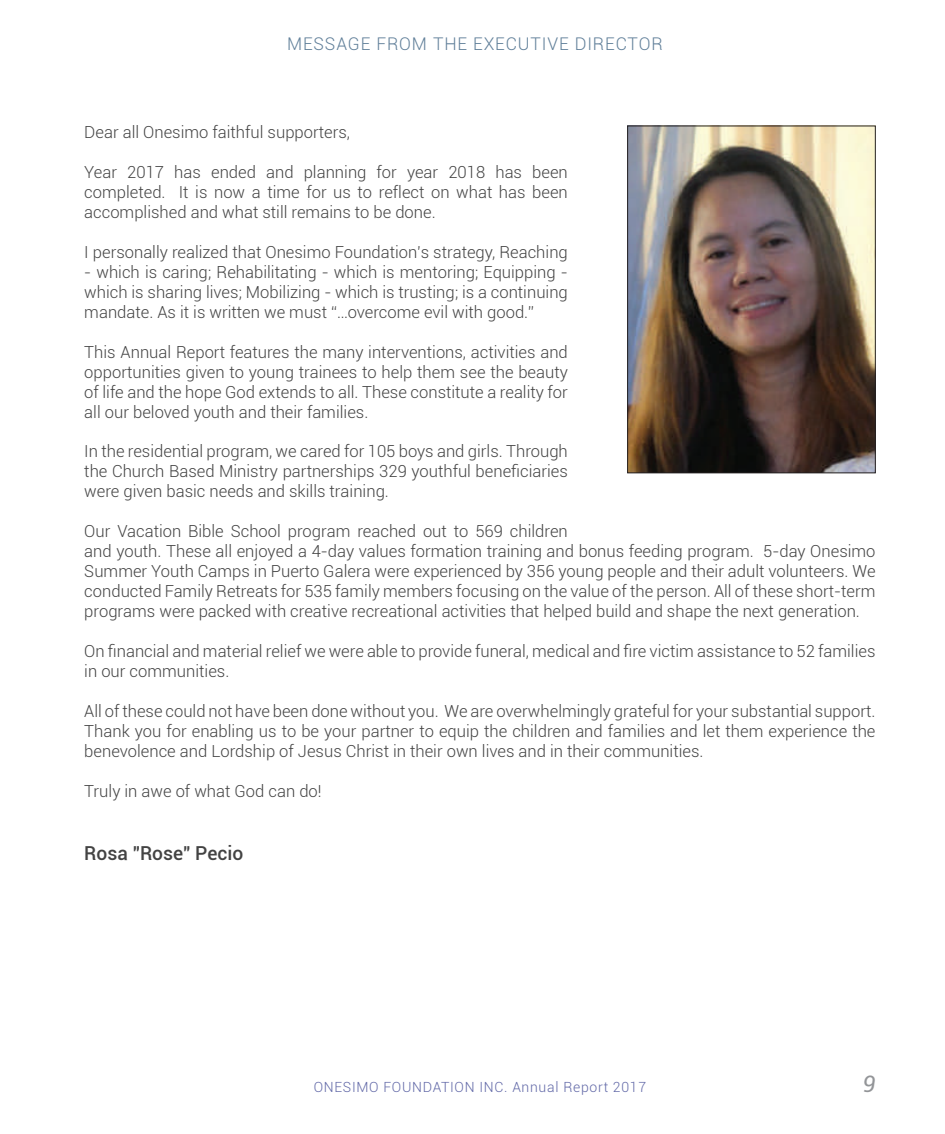
<style>
.page{position:relative;width:945px;height:1134px;background:#fff}
.page>*{position:absolute;margin:0;border:0;box-sizing:border-box;transform-origin:0 0}
.t1{font:italic 22.75px "Roboto";color:#939598}
.t2{font:500 19.25px "Roboto";color:#434343}
.t3{font:300 17.5px "Roboto";letter-spacing:.05em;color:#607f99}
.t4{font:300 16.62px/19.9px "Roboto";color:#434343;text-align:justify}
.t5{font:300 14px "Roboto";letter-spacing:.05em;color:#6168a7}
</style>
<div class="page">
<img style="left:629px;top:128px;width:245px;height:343px">
<div style="left:627px;top:126px;width:249px;height:347px;border:1px solid #231f20"></div>
<p class="t3" style="left:287px;top:31px;width:28px">Message</p>
<p class="t3" style="left:376px;top:31px;width:13px">from</p>
<p class="t3" style="left:433px;top:31px;width:231px">the EXECUTIVE D IRECTOR</p>
<p class="t4" style="left:84px;top:122px;width:267px">Dear all Onesimo faithful supporters,</p>
<p class="t4" style="left:84px;top:162px;width:485px">Year 2017 has ended and planning for year 2018 has been completed. It is now a time for us to reflect on what has been accomplished and what still remains to be done.</p>
<p class="t4" style="left:84px;top:242px;width:485px">I personally realized that Onesimo Foundation’s strategy, Reaching</p>
<p class="t4" style="left:84px;top:261px;width:485px">- which is caring; Rehabilitating - which is mentoring; Equipping - which is sharing lives; Mobilizing - which is trusting; is a continuing mandate. As it is written we must “…overcome evil with good.”</p>
<p class="t4" style="left:84px;top:341px;width:485px">This Annual Report features the many interventions, activities and opportunities given to young trainees to help them see the beauty of life and the hope God extends to all. These constitute a reality for all our beloved youth and their families.</p>
<p class="t4" style="left:84px;top:441px;width:485px">In the residential program, we cared for 105 boys and girls. Through the Church Based Ministry partnerships 329 youthful beneficiaries were given basic needs and skills training.</p>
<p class="t4" style="left:84px;top:521px;width:793px;text-align:left">Our Vacation Bible School program reached out to 569 children<br>and youth. These all enjoyed a 4-day values formation training and bonus feeding program. 5-day Onesimo Summer Youth Camps in Puerto Galera were experienced by 356 young people and their adult volunteers. We conducted Family Retreats for 535 family members focusing on the value of the person. All of these short-term programs were packed with creative recreational activities that helped build and shape the next generation.</p>
<p class="t4" style="left:84px;top:641px;width:793px">On financial and material relief we were able to provide funeral, medical and fire victim assistance to 52 families in our communities.</p>
<p class="t4" style="left:84px;top:700px;width:793px">All of these could not have been done without you. We are overwhelmingly grateful for your substantial support.<br>Thank you for enabling us to be your partner to equip the children and families and let them experience the benevolence and Lordship of Jesus Christ in their own lives and in their communities.</p>
<p class="t4" style="left:84px;top:780px;width:239px">Truly in awe of what God can do!</p>
<p class="t2" style="left:84px;top:839px;width:161px">Rosa "Rose" Pecio</p>
<p class="t5" style="left:314px;top:1078px;width:334px">ONESIMO FOUNDATION INC. Annual Report 2017</p>
<h1 class="t1" style="left:863px;top:1068px;width:14px">9</h1>
</div>
